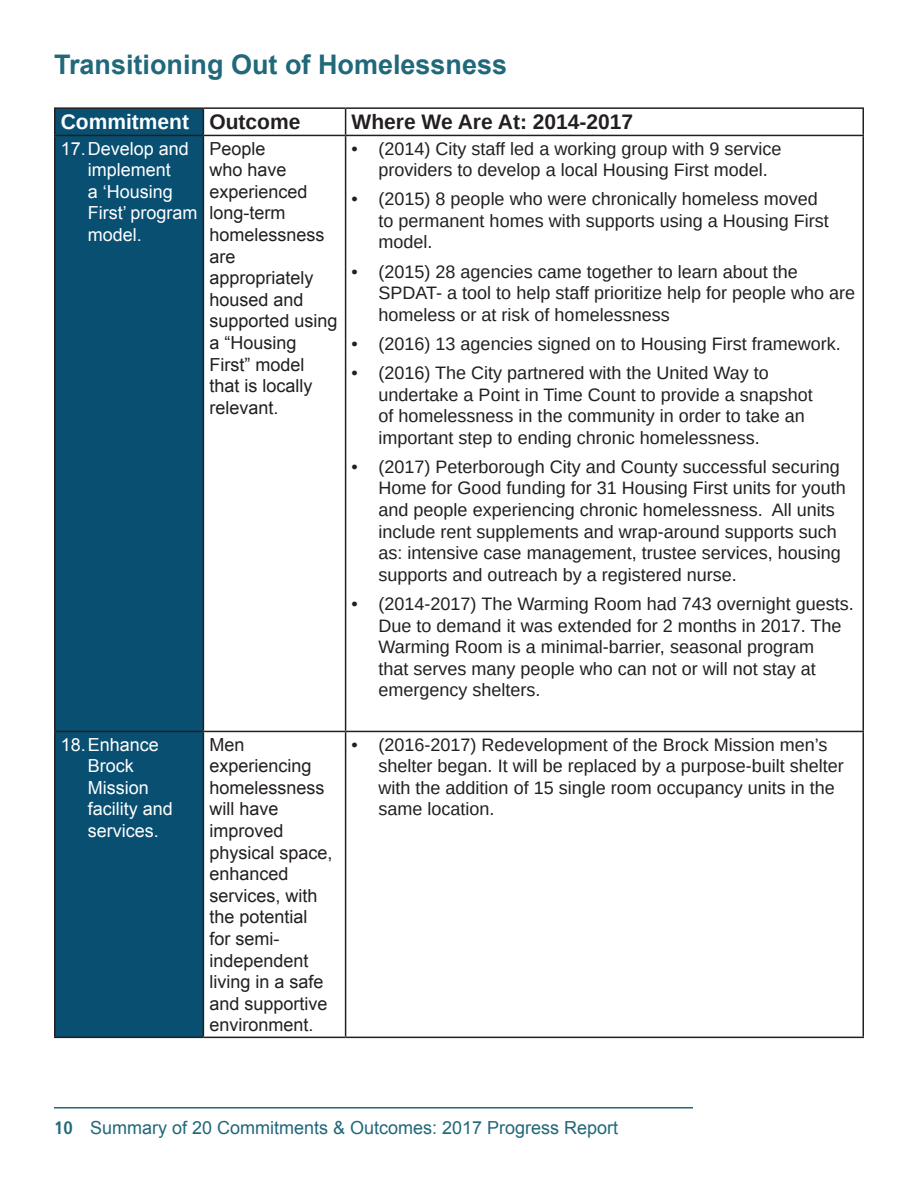
<style>
.page{position:relative;width:918px;height:1188px;background:#fff}
.page>*{position:absolute;margin:0;border:0;box-sizing:border-box;transform-origin:0 0}
.t1{font:700 27px "Arial";color:#21687a}
.H5{font:700 21px "Arimo";color:#231f20}
.H5-2{font:700 21px "Arimo";color:#fff}
.t2{font:18px/21.6px "Arimo";color:#231f20}
.t3{font:18px/21.6px "Arial";color:#231f20}
.t4{font:18px/21.6px "Arial";color:#fff}
.t5{font:18px "Arial";color:#21687a}
.s1{font-family:"Frutiger LT Std";font-weight:700;font-stretch:condensed}
</style>
<div class="page">
<hr style="left:54px;top:1107px;width:639px;height:1px;background:#21687a">
<div style="left:56px;top:109px;width:147px;height:928px;background:#084f72"></div>
<hr style="left:54px;top:107px;width:149px;height:2px;background:#231f20">
<hr style="left:54px;top:109px;width:2px;height:26px;background:#231f20">
<hr style="left:203px;top:107px;width:143px;height:2px;background:#231f20">
<svg style="left:203px;top:109px;width:1px;height:26px"></svg>
<hr style="left:346px;top:107px;width:518px;height:2px;background:#231f20">
<svg style="left:345px;top:109px;width:1px;height:26px"></svg>
<hr style="left:862px;top:109px;width:2px;height:26px;background:#231f20">
<hr style="left:54px;top:135px;width:149px;height:1px;background:#231f20">
<hr style="left:54px;top:136px;width:2px;height:595px;background:#231f20">
<hr style="left:203px;top:135px;width:143px;height:1px;background:#231f20">
<hr style="left:203px;top:136px;width:1px;height:595px;background:#231f20">
<hr style="left:346px;top:135px;width:518px;height:1px;background:#231f20">
<hr style="left:345px;top:136px;width:1px;height:595px;background:#231f20">
<hr style="left:862px;top:136px;width:2px;height:595px;background:#231f20">
<hr style="left:54px;top:731px;width:149px;height:1px;background:#231f20">
<hr style="left:54px;top:732px;width:2px;height:305px;background:#231f20">
<hr style="left:203px;top:731px;width:143px;height:1px;background:#231f20">
<hr style="left:203px;top:732px;width:1px;height:305px;background:#231f20">
<hr style="left:346px;top:731px;width:518px;height:1px;background:#231f20">
<hr style="left:345px;top:732px;width:1px;height:305px;background:#231f20">
<hr style="left:862px;top:732px;width:2px;height:305px;background:#231f20">
<hr style="left:54px;top:1037px;width:149px;height:1px;background:#231f20">
<hr style="left:203px;top:1037px;width:143px;height:1px;background:#231f20">
<hr style="left:346px;top:1037px;width:518px;height:1px;background:#231f20">
<h2 class="t1" style="left:54px;top:47px;width:455px">Transitioning Out of Homelessness</h2>
<p class="H5-2" style="left:61px;top:108px;width:130px">Commitment</p>
<p class="H5" style="left:209px;top:108px;width:93px">Outcome</p>
<p class="H5" style="left:352px;top:108px;width:283px">Where We Are At: 2014-2017</p>
<p class="t4" style="left:88px;top:138px;width:111px;text-indent:-27px">17.Develop and implement<br>a ‘Housing<br>First’ program model.</p>
<p class="t3" style="left:209px;top:138px;width:130px">People<br>who have experienced long-term homelessness are appropriately housed and supported using a “Housing<br>First” model that is locally relevant.</p>
<p class="t2" style="left:379px;top:138px;width:404px;text-indent:-27px">• (2014) City staff led a working group with 9 service providers to develop a local Housing First model.</p>
<p class="t2" style="left:379px;top:188px;width:452px;text-indent:-27px">• (2015) 8 people who were chronically homeless moved to permanent homes with supports using a Housing First model.</p>
<p class="t2" style="left:379px;top:261px;width:478px;text-indent:-27px">• (2015) 28 agencies came together to learn about the<br>SPDAT- a tool to help staff prioritize help for people who are homeless or at risk of homelessness</p>
<p class="t2" style="left:352px;top:333px;width:491px">• (2016) 13 agencies signed on to Housing First framework.</p>
<p class="t2" style="left:379px;top:362px;width:436px;text-indent:-27px">• (2016) The City partnered with the United Way to undertake a Point in Time Count to provide a snapshot of homelessness in the community in order to take an important step to ending chronic homelessness.</p>
<p class="t2" style="left:379px;top:456px;width:469px;text-indent:-27px">• (2017) Peterborough City and County successful securing Home for Good funding for 31 Housing First units for youth and people experiencing chronic homelessness. All units include rent supplements and wrap-around supports such as: intensive case management, trustee services, housing supports and outreach by a registered nurse.</p>
<p class="t2" style="left:379px;top:593px;width:477px;text-indent:-27px">• (2014-2017) The Warming Room had 743 overnight guests.<br>Due to demand it was extended for 2 months in 2017. The Warming Room is a minimal-barrier, seasonal program<br>that serves many people who can not or will not stay at emergency shelters.</p>
<p class="t4" style="left:88px;top:734px;width:87px;text-indent:-27px">18.Enhance<br>Brock<br>Mission facility and services.</p>
<p class="t3" style="left:209px;top:734px;width:125px">Men experiencing homelessness will have improved physical space, enhanced services, with the potential for semi&shy;independent living in a safe and supportive environment.</p>
<p class="t2" style="left:379px;top:734px;width:467px;text-indent:-27px">• (2016-2017) Redevelopment of the Brock Mission men’s shelter began. It will be replaced by a purpose-built shelter with the addition of 15 single room occupancy units in the same location.</p>
<p class="t5" style="left:54px;top:1116px;width:566px"><span class="s1">10</span> Summary of 20 Commitments &amp; Outcomes: 2017 Progress Report</p>
</div>
